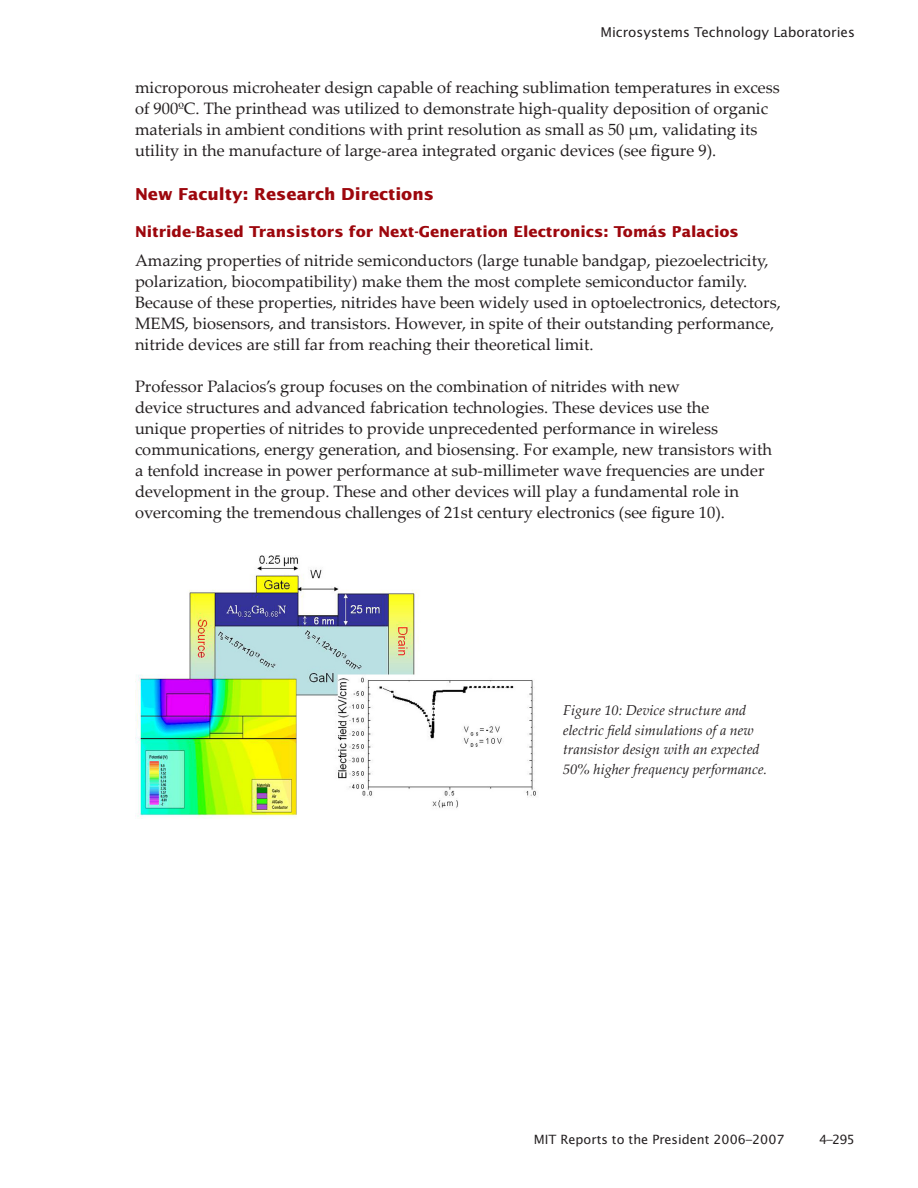
<style>
.page{position:relative;width:918px;height:1188px;background:#fff}
.page>*{position:absolute;margin:0;border:0;box-sizing:border-box;transform-origin:0 0}
.t1{font:16.5px/21px "Palatino Linotype";color:#231f20}
.Heading_2{font:700 16.5px "Lucida Sans Std";color:#9d070d}
.Heading_3_after_2{font:700 15px "Lucida Sans Std";color:#9d070d}
.t2{font:italic 14.25px/19.5px "Palatino Linotype";color:#231f20}
.t3{font:13.5px "Lucida Sans Std";color:#231f20}
.t4{font:12.75px "Lucida Sans Std";color:#231f20}
</style>
<div class="page">
<img style="left:135px;top:555px;width:401px;height:264px">
<p class="t3" style="left:600px;top:25px;width:256px">Microsystems Technology Laboratories</p>
<p class="t1" style="left:135px;top:76px;width:646px">microporous microheater design capable of reaching sublimation temperatures in excess of 900ºC. The printhead was utilized to demonstrate high-quality deposition of organic materials in ambient conditions with print resolution as small as 50 µm, validating its utility in the manufacture of large-area integrated organic devices (see figure 9).</p>
<p class="Heading_2" style="left:135px;top:184px;width:301px">New Faculty: Research Directions</p>
<p class="Heading_3_after_2" style="left:135px;top:223px;width:605px">Nitride-Based Transistors for Next-Generation Electronics: Tomás Palacios</p>
<p class="t1" style="left:135px;top:249px;width:647px">Amazing properties of nitride semiconductors (large tunable bandgap, piezoelectricity, polarization, biocompatibility) make them the most complete semiconductor family.<br>Because of these properties, nitrides have been widely used in optoelectronics, detectors, MEMS, biosensors, and transistors. However, in spite of their outstanding performance, nitride devices are still far from reaching their theoretical limit.</p>
<p class="t1" style="left:135px;top:375px;width:638px">Professor Palacios’s group focuses on the combination of nitrides with new<br>device structures and advanced fabrication technologies. These devices use the<br>unique properties of nitrides to provide unprecedented performance in wireless communications, energy generation, and biosensing. For example, new transistors with a tenfold increase in power performance at sub-millimeter wave frequencies are under development in the group. These and other devices will play a fundamental role in overcoming the tremendous challenges of 21st century electronics (see figure 10).</p>
<p class="t2" style="left:563px;top:700px;width:206px">Figure 10: Device structure and electric field simulations of a new transistor design with an expected 50% higher frequency performance.</p>
<p class="t4" style="left:534px;top:1132px;width:252px">MIT Reports to the President 2006–2007</p>
<p class="t4" style="left:819px;top:1132px;width:38px">4–295</p>
</div>
